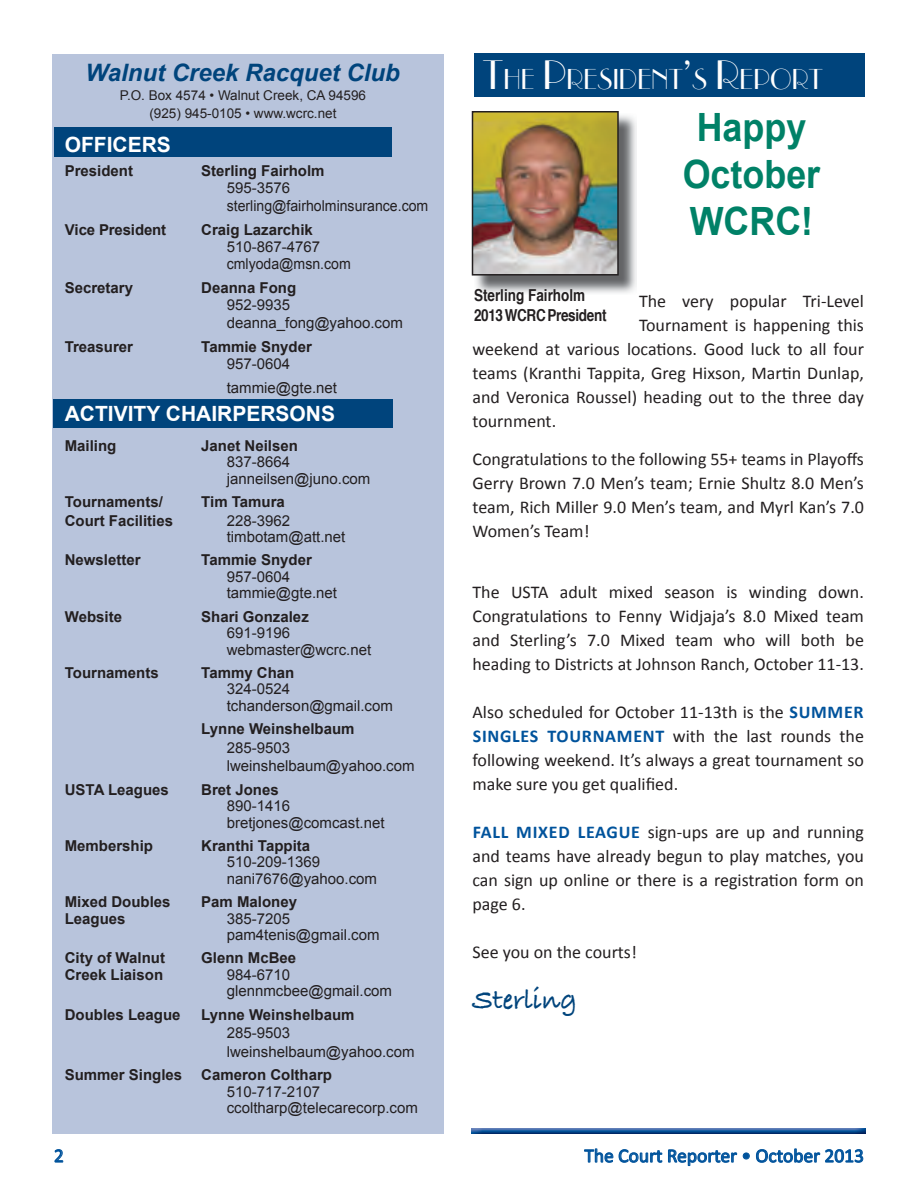
<style>
.page{position:relative;width:918px;height:1188px;background:#fff}
.page>*{position:absolute;margin:0;border:0;box-sizing:border-box;transform-origin:0 0}
.t1{font:700 39px/46.8px "Arial";color:#008167;text-align:center;scale:.92 1}
.t2{font:30px "Bradley Hand ITCTT Bold";color:#00447c;scale:.92 1}
.t3{font:27.3px "Parisian ICG";color:#fff}
.t4{font:italic 700 24px "Arial";color:#00447c}
.t5{font:700 21px "Arial";color:#fff}
.t6{font:19.5px "Calibri";color:#00539c}
.t7{font:18px/24px "Calibri";color:#231f20;text-align:justify}
.t8{font:700 condensed 16.5px/19.8px "Helvetica";letter-spacing:-.01em;color:#231f20}
.t9{font:15px/16.5px "Arial";color:#231f20}
.t10{font:700 15px "Arial";color:#231f20}
.t11{font:13.5px/18px "Arial";color:#231f20;text-align:center}
.s1{font-size:39px}
.s2{font-weight:700;color:#00539c}
</style>
<div class="page">
<svg style="left:54px;top:1149px;width:10px;height:14px"></svg>
<svg style="left:584px;top:1148px;width:166px;height:18px"></svg>
<svg style="left:756px;top:1148px;width:108px;height:15px"></svg>
<div style="left:53px;top:54px;width:391px;height:1080px;background:#b8c4dc"></div>
<div style="left:54px;top:400px;width:339px;height:28px;background:#00447c"></div>
<div style="left:55px;top:127px;width:337px;height:30px;background:#00447c"></div>
<div style="left:475px;top:53px;width:390px;height:44px;background:#00447c"></div>
<img style="left:476px;top:115px;width:161px;height:178px">
<img style="left:472px;top:111px;width:147px;height:165px">
<img style="left:472px;top:1128px;width:393px;height:6px">
<h3 class="t4" style="left:86px;top:57px;width:316px">Walnut Creek Racquet Club</h3>
<p class="t11" style="left:120px;top:86px;width:248px">P.O. Box 4574 • Walnut Creek, CA 94596 (925) 945-0105 • www.wcrc.net</p>
<p class="t5" style="left:65px;top:131px;width:108px">OFFICERS</p>
<p class="t10" style="left:65px;top:161px;width:70px">President</p>
<p class="t10" style="left:201px;top:161px;width:125px">Sterling Fairholm</p>
<p class="t9" style="left:227px;top:180px;width:203px;line-height:17.2px">595-3576 sterling@fairholminsurance.com</p>
<p class="t10" style="left:65px;top:219px;width:103px">Vice President</p>
<p class="t10" style="left:201px;top:219px;width:113px">Craig Lazarchik</p>
<p class="t9" style="left:227px;top:238px;width:125px;line-height:17.2px">510-867-4767 cmlyoda@msn.com</p>
<p class="t10" style="left:65px;top:278px;width:70px">Secretary</p>
<p class="t10" style="left:201px;top:278px;width:97px">Deanna Fong</p>
<p class="t9" style="left:227px;top:297px;width:178px;line-height:17.2px">952-9935 deanna_fong@yahoo.com</p>
<p class="t10" style="left:65px;top:336px;width:70px">Treasurer</p>
<p class="t10" style="left:201px;top:336px;width:112px">Tammie Snyder</p>
<p class="t9" style="left:227px;top:352px;width:112px;line-height:24px">957-0604 tammie@gte.net</p>
<p class="t5" style="left:65px;top:399px;width:272px">ACTIVITY CHAIRPERSONS</p>
<p class="t10" style="left:65px;top:435px;width:53px">Mailing</p>
<p class="t10" style="left:201px;top:435px;width:98px">Janet Neilsen</p>
<p class="t9" style="left:227px;top:454px;width:145px">837-8664 janneilsen@juno.com</p>
<p class="t10" style="left:65px;top:492px;width:100px">Tournaments/</p>
<p class="t10" style="left:201px;top:492px;width:85px">Tim Tamura</p>
<p class="t10" style="left:65px;top:510px;width:110px">Court Facilities</p>
<p class="t9" style="left:227px;top:512px;width:120px">228-3962 timbotam@att.net</p>
<p class="t10" style="left:65px;top:550px;width:77px">Newsletter</p>
<p class="t10" style="left:201px;top:550px;width:112px">Tammie Snyder</p>
<p class="t9" style="left:227px;top:568px;width:112px">957-0604 tammie@gte.net</p>
<p class="t10" style="left:65px;top:606px;width:59px">Website</p>
<p class="t10" style="left:201px;top:606px;width:109px">Shari Gonzalez</p>
<p class="t9" style="left:227px;top:625px;width:146px">691-9196 webmaster@wcrc.net</p>
<p class="t10" style="left:65px;top:663px;width:95px">Tournaments</p>
<p class="t10" style="left:201px;top:663px;width:95px">Tammy Chan</p>
<p class="t9" style="left:227px;top:681px;width:168px">324-0524 tchanderson@gmail.com</p>
<p class="t10" style="left:201px;top:719px;width:155px">Lynne Weinshelbaum</p>
<p class="t9" style="left:227px;top:738px;width:189px;line-height:18.8px">285-9503 lweinshelbaum@yahoo.com</p>
<p class="t10" style="left:65px;top:779px;width:106px">USTA Leagues</p>
<p class="t10" style="left:201px;top:779px;width:79px">Bret Jones</p>
<p class="t9" style="left:227px;top:798px;width:159px">890-1416 bretjones@comcast.net</p>
<p class="t10" style="left:65px;top:836px;width:90px">Membership</p>
<p class="t10" style="left:201px;top:836px;width:110px">Kranthi Tappita</p>
<p class="t9" style="left:227px;top:854px;width:152px">510-209-1369 nani7676@yahoo.com</p>
<p class="t10" style="left:65px;top:892px;width:107px">Mixed Doubles</p>
<p class="t10" style="left:201px;top:892px;width:97px">Pam Maloney</p>
<p class="t10" style="left:65px;top:908px;width:62px">Leagues</p>
<p class="t9" style="left:227px;top:910px;width:154px">385-7205 pam4tenis@gmail.com</p>
<p class="t10" style="left:65px;top:948px;width:102px">City of Walnut</p>
<p class="t10" style="left:201px;top:948px;width:97px">Glenn McBee</p>
<p class="t10" style="left:65px;top:965px;width:100px">Creek Liaison</p>
<p class="t9" style="left:227px;top:967px;width:167px">984-6710 glennmcbee@gmail.com</p>
<p class="t10" style="left:65px;top:1004px;width:117px">Doubles League</p>
<p class="t10" style="left:201px;top:1004px;width:155px">Lynne Weinshelbaum</p>
<p class="t9" style="left:227px;top:1024px;width:189px;line-height:18.6px">285-9503 lweinshelbaum@yahoo.com</p>
<p class="t10" style="left:65px;top:1065px;width:119px">Summer Singles</p>
<p class="t10" style="left:201px;top:1065px;width:132px">Cameron Coltharp</p>
<p class="t9" style="left:227px;top:1083px;width:193px">510-717-2107 ccoltharp@telecarecorp.com</p>
<h3 class="t3" style="left:482px;top:65px;width:342px"><span class="s1">T</span>HE <span class="s1">P</span>RESIDENT<span class="s1">’</span>S <span class="s1">R</span>EPORT</h3>
<h1 class="t1" style="left:683px;top:105px;width:151px">Happy<br>October<br>WCRC!</h1>
<p class="t8" style="left:474px;top:285px;width:134px">Sterling Fairholm<br>2013 WCRC President</p>
<p class="t7" style="left:639px;top:289px;width:226px">The very popular Tri-Level</p>
<p class="t7" style="left:639px;top:313px;width:226px">Tournament is happening this</p>
<p class="t7" style="left:472px;top:337px;width:393px">weekend at various locations. Good luck to all four</p>
<p class="t7" style="left:472px;top:361px;width:393px">teams (Kranthi Tappita, Greg Hixson, Martin Dunlap,</p>
<p class="t7" style="left:472px;top:385px;width:393px">and Veronica Roussel) heading out to the three day</p>
<p class="t7" style="left:472px;top:409px;width:85px">tournment.</p>
<p class="t7" style="left:472px;top:447px;width:393px">Congratulations to the following 55+ teams in Playoffs Gerry Brown 7.0 Men’s team; Ernie Shultz 8.0 Men’s team, Rich Miller 9.0 Men’s team, and Myrl Kan’s 7.0<br>Women’s Team!</p>
<p class="t7" style="left:472px;top:580px;width:393px">The USTA adult mixed season is winding down.<br>Congratulations to Fenny Widjaja’s 8.0 Mixed team and Sterling’s 7.0 Mixed team who will both be heading to Districts at Johnson Ranch, October 11-13.</p>
<p class="t7" style="left:472px;top:700px;width:393px">Also scheduled for October 11-13th is the <span class="s2">SUMMER SINGLES TOURNAMENT</span> with the last rounds the following weekend. It’s always a great tournament so make sure you get qualified.</p>
<p class="t7" style="left:473px;top:820px;width:393px"><span class="s2">FALL MIXED LEAGUE</span> sign-ups are up and running and teams have already begun to play matches, you can sign up online or there is a registration form on page 6.</p>
<p class="t7" style="left:473px;top:940px;width:166px">See you on the courts!</p>
<h2 class="t2" style="left:472px;top:982px;width:115px">Sterling</h2>
<p class="t6" style="left:54px;top:1143px;width:11px">2</p>
<p class="t6" style="left:584px;top:1143px;width:281px">The Court Reporter • October 2013</p>
</div>
